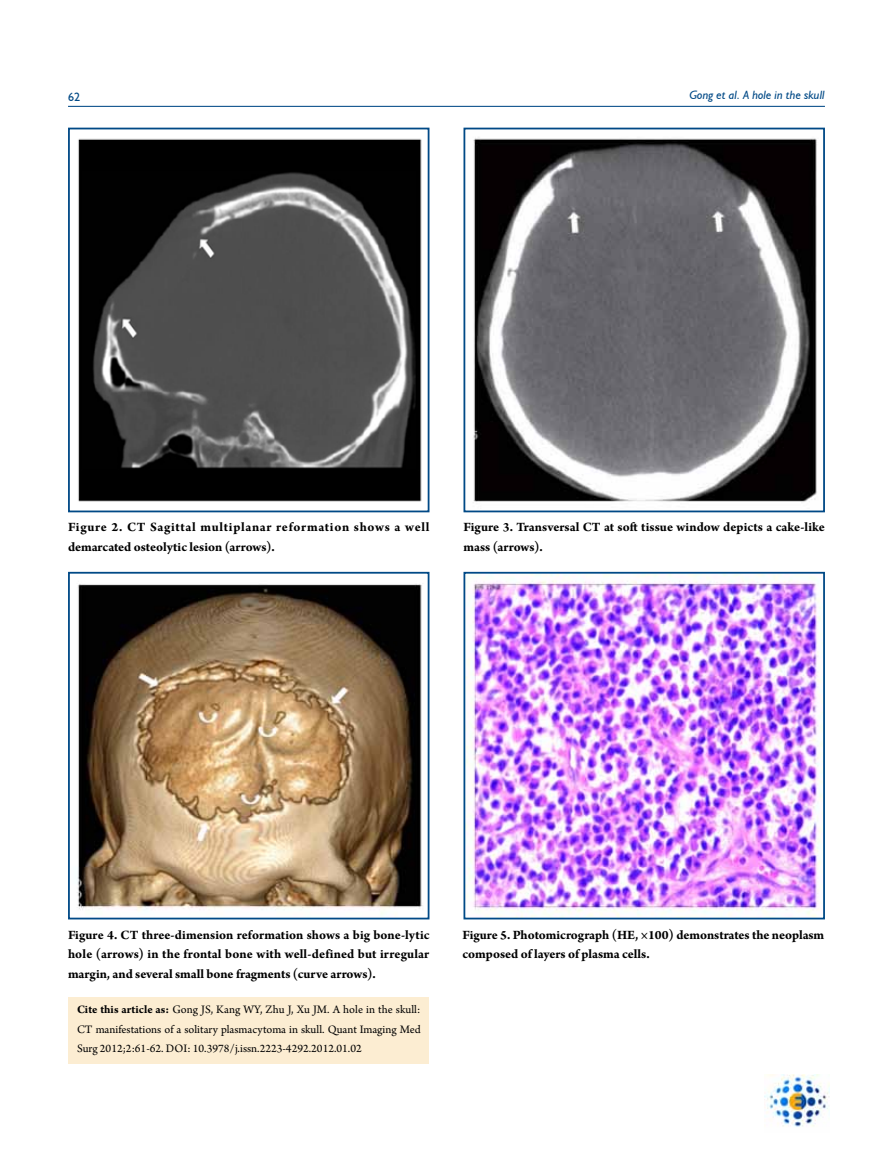
<style>
.page{position:relative;width:893px;height:1170px;background:#fff}
.page>*{position:absolute;margin:0;border:0;box-sizing:border-box;transform-origin:0 0}
.t1{font:700 13.5px/19.5px "Arno Pro";color:#000}
.t2{font:700 13.5px/19.5px "Arno Pro";letter-spacing:.045em;color:#000}
.t3{font:12px/19.5px "Arno Pro";color:#000;text-align:justify}
.t4{font:italic 12px "Humanist 521 BT";color:#004986}
.t5{font:12px "Humanist 521 BT";color:#004986}
.s1{font-weight:700}
</style>
<div class="page">
<hr style="left:68px;top:106px;width:757px;height:1px;background:#004986">
<img style="left:764px;top:1074px;width:65px;height:53px">
<div style="left:69px;top:997px;width:360px;height:66px;background:#fcedd2"></div>
<img style="left:78px;top:138px;width:344px;height:364px">
<div style="left:68px;top:128px;width:361px;height:384px;border:2px solid #004986"></div>
<img style="left:473px;top:137px;width:344px;height:366px">
<div style="left:463px;top:128px;width:362px;height:384px;border:2px solid #004986"></div>
<img style="left:77px;top:584px;width:346px;height:330px">
<div style="left:68px;top:572px;width:361px;height:347px;border:2px solid #004986"></div>
<img style="left:466px;top:575px;width:356px;height:341px">
<div style="left:463px;top:572px;width:362px;height:347px;border:2px solid #004986"></div>
<p class="t5" style="left:68px;top:89px;width:14px">62</p>
<p class="t4" style="left:690px;top:88px;width:137px">Gong et al. A hole in the skull</p>
<p class="t2" style="left:68px;top:518px;width:363px">Figure 2. CT Sagittal multiplanar reformation shows a well demarcated osteolytic lesion (arrows).</p>
<p class="t1" style="left:464px;top:518px;width:363px">Figure 3. Transversal CT at soft tissue window depicts a cake-like mass (arrows).</p>
<p class="t1" style="left:68px;top:925px;width:363px;text-align:justify">Figure 4. CT three-dimension reformation shows a big bone-lytic hole (arrows) in the frontal bone with well-defined but irregular margin, and several small bone fragments (curve arrows).</p>
<p class="t1" style="left:463px;top:925px;width:363px">Figure 5. Photomicrograph (HE, ×100) demonstrates the neoplasm composed of layers of plasma cells.</p>
<p class="t3" style="left:77px;top:1000px;width:345px"><span class="s1">Cite this article as:</span> Gong JS, Kang WY, Zhu J, Xu JM. A hole in the skull:<br>CT manifestations of a solitary plasmacytoma in skull. Quant Imaging Med Surg 2012;2:61-62. DOI: 10.3978/j.issn.2223-4292.2012.01.02</p>
</div>
